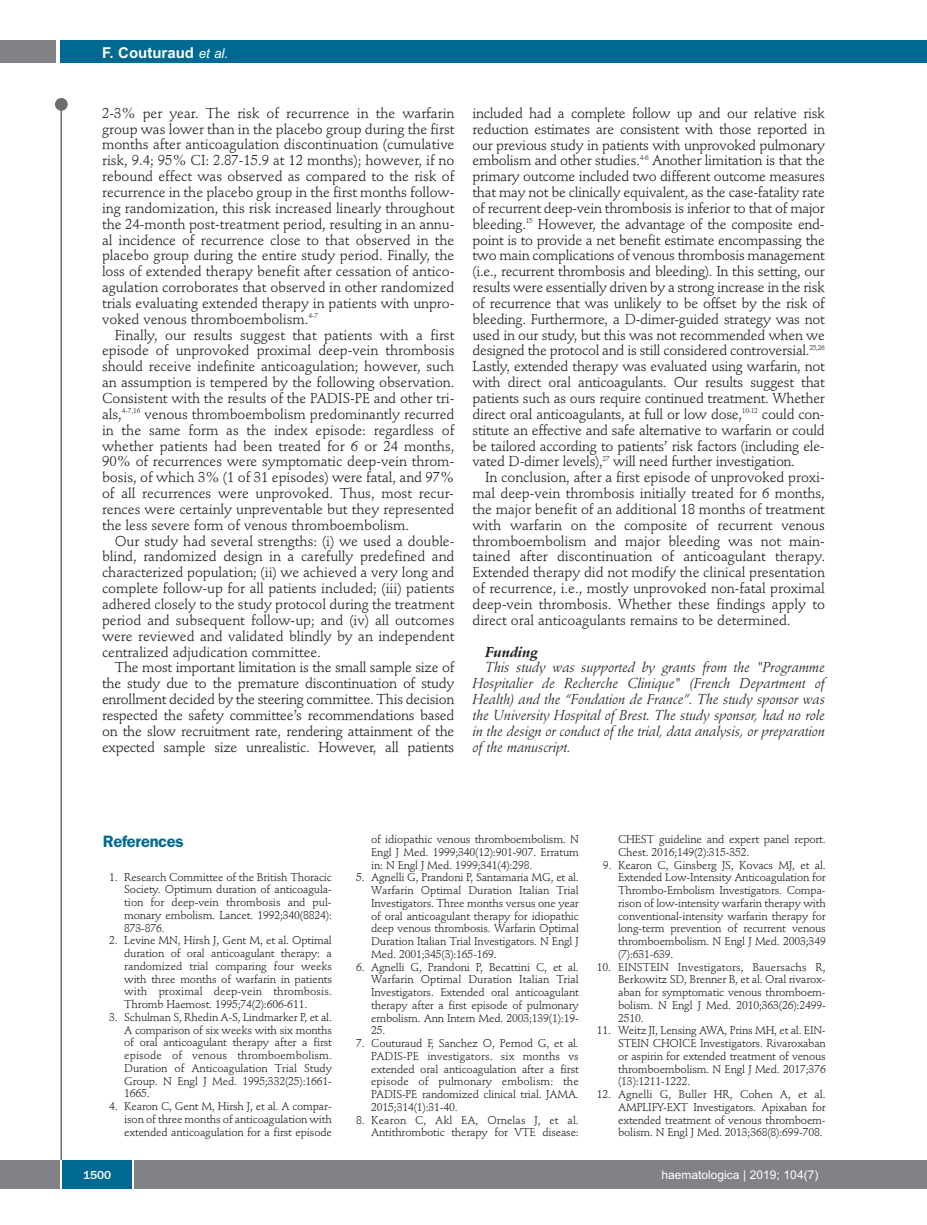
<style>
.page{position:relative;width:927px;height:1225px;background:#fff}
.page>*{position:absolute;margin:0;border:0;box-sizing:border-box;transform-origin:0 0}
.t1{font:600 16.5px "Franklin Gothic";letter-spacing:-.015em;color:#006991}
.t2{font:700 15px "Arial";color:#fff}
.t3{font:14.25px/15.9px "Stempel Schneidler";letter-spacing:-.005em;color:#231f20;text-align:justify}
.t4{font:italic 14.25px/15.9px "Stempel Schneidler";letter-spacing:-.005em;color:#231f20;text-align:justify}
.t5{font:italic 700 14.25px "Stempel Schneidler";letter-spacing:-.005em;color:#231f20}
.t6{font:12px "Arial";color:#fff}
.t7{font:500 12px "Franklin Gothic";color:#fff}
.t8{font:11.25px/12.8px "Stempel Schneidler";letter-spacing:-.015em;color:#231f20;text-align:justify}
.s1{font-weight:400;font-style:italic;font-size:13.5px}
</style>
<div class="page">
<div style="left:911px;top:40px;width:16px;height:22px;background:#006991"></div>
<div style="left:910px;top:1160px;width:17px;height:28px;background:#808285"></div>
<div style="left:55px;top:98px;width:13px;height:13px;background:#6c6d70;border-radius:50%"></div>
<hr style="left:60px;top:101px;width:2px;height:1061px;background:#6c6d70">
<div style="left:60px;top:40px;width:852px;height:22px;background:#006991"></div>
<div style="left:0;top:40px;width:56px;height:22px;background:#808285"></div>
<div style="left:0;top:1160px;width:911px;height:28px;background:#808285"></div>
<div style="left:62px;top:1160px;width:71px;height:28px;background:#006991"></div>
<hr style="left:60px;top:1160px;width:2px;height:28px;background:#fff">
<svg style="left:133px;top:1160px;width:1px;height:28px"></svg>
<p class="t2" style="left:102px;top:44px;width:128px">F. Couturaud <span class="s1">et al.</span></p>
<p class="t3" style="left:102px;top:106px;width:354px">2-3% per year. The risk of recurrence in the warfarin group was lower than in the placebo group during the first months after anticoagulation discontinuation (cumulative risk, 9.4; 95% CI: 2.87-15.9 at 12 months); however, if no rebound effect was observed as compared to the risk of recurrence in the placebo group in the first months follow&shy;ing randomization, this risk increased linearly throughout the 24-month post-treatment period, resulting in an annu&shy;al incidence of recurrence close to that observed in the placebo group during the entire study period. Finally, the loss of extended therapy benefit after cessation of antico&shy;agulation corroborates that observed in other randomized trials evaluating extended therapy in patients with unpro&shy;voked venous thromboembolism.<sup>4-7</sup></p>
<p class="t3" style="left:102px;top:328px;width:354px;text-indent:13px">Finally, our results suggest that patients with a first episode of unprovoked proximal deep-vein thrombosis should receive indefinite anticoagulation; however, such an assumption is tempered by the following observation.<br>Consistent with the results of the PADIS-PE and other tri&shy;als,<sup>4-7,16</sup> venous thromboembolism predominantly recurred in the same form as the index episode: regardless of whether patients had been treated for 6 or 24 months, 90% of recurrences were symptomatic deep-vein throm&shy;bosis, of which 3% (1 of 31 episodes) were fatal, and 97% of all recurrences were unprovoked. Thus, most recur&shy;rences were certainly unpreventable but they represented the less severe form of venous thromboembolism.</p>
<p class="t3" style="left:102px;top:534px;width:354px;text-indent:13px">Our study had several strengths: (i) we used a double&shy;blind, randomized design in a carefully predefined and characterized population; (ii) we achieved a very long and complete follow-up for all patients included; (iii) patients adhered closely to the study protocol during the treatment period and subsequent follow-up; and (iv) all outcomes were reviewed and validated blindly by an independent centralized adjudication committee.</p>
<p class="t3" style="left:102px;top:661px;width:354px;text-indent:13px">The most important limitation is the small sample size of the study due to the premature discontinuation of study enrollment decided by the steering committee. This decision respected the safety committee’s recommendations based on the slow recruitment rate, rendering attainment of the expected sample size unrealistic. However, all patients</p>
<p class="t3" style="left:472px;top:106px;width:354px">included had a complete follow up and our relative risk reduction estimates are consistent with those reported in our previous study in patients with unprovoked pulmonary embolism and other studies.<sup>4-6</sup> Another limitation is that the primary outcome included two different outcome measures that may not be clinically equivalent, as the case-fatality rate of recurrent deep-vein thrombosis is inferior to that of major bleeding.<sup>15</sup> However, the advantage of the composite end&shy;point is to provide a net benefit estimate encompassing the two main complications of venous thrombosis management (i.e., recurrent thrombosis and bleeding). In this setting, our results were essentially driven by a strong increase in the risk of recurrence that was unlikely to be offset by the risk of bleeding. Furthermore, a D-dimer-guided strategy was not used in our study, but this was not recommended when we designed the protocol and is still considered controversial.<sup>25,26<br></sup>Lastly, extended therapy was evaluated using warfarin, not with direct oral anticoagulants. Our results suggest that patients such as ours require continued treatment. Whether direct oral anticoagulants, at full or low dose,<sup>10-12</sup> could con&shy;stitute an effective and safe alternative to warfarin or could be tailored according to patients’ risk factors (including ele&shy;vated D-dimer levels),<sup>27</sup> will need further investigation.</p>
<p class="t3" style="left:472px;top:471px;width:354px;text-indent:13px">In conclusion, after a first episode of unprovoked proxi&shy;mal deep-vein thrombosis initially treated for 6 months, the major benefit of an additional 18 months of treatment with warfarin on the composite of recurrent venous thromboembolism and major bleeding was not main&shy;tained after discontinuation of anticoagulant therapy.<br>Extended therapy did not modify the clinical presentation of recurrence, i.e., mostly unprovoked non-fatal proximal deep-vein thrombosis. Whether these findings apply to direct oral anticoagulants remains to be determined.</p>
<p class="t5" style="left:485px;top:646px;width:54px">Funding</p>
<p class="t4" style="left:472px;top:661px;width:354px;text-indent:13px">This study was supported by grants from the "Programme Hospitalier de Recherche Clinique" (French Department of Health) and the “Fondation de France”. The study sponsor was the University Hospital of Brest. The study sponsor, had no role in the design or conduct of the trial, data analysis, or preparation of the manuscript.</p>
<p class="t1" style="left:103px;top:835px;width:82px">References</p>
<p class="t8" style="left:124px;top:871px;width:209px;text-indent:-15px">1. Research Committee of the British Thoracic Society. Optimum duration of anticoagula&shy;tion for deep-vein thrombosis and pul&shy;monary embolism. Lancet. 1992;340(8824):<br>873-876.</p>
<p class="t8" style="left:124px;top:935px;width:209px;text-indent:-15px">2. Levine MN, Hirsh J, Gent M, et al. Optimal duration of oral anticoagulant therapy: a randomized trial comparing four weeks with three months of warfarin in patients with proximal deep-vein thrombosis.<br>Thromb Haemost. 1995;74(2):606-611.</p>
<p class="t8" style="left:124px;top:1011px;width:209px;text-indent:-15px">3. Schulman S, Rhedin A-S, Lindmarker P, et al.<br>A comparison of six weeks with six months of oral anticoagulant therapy after a first episode of venous thromboembolism.<br>Duration of Anticoagulation Trial Study Group. N Engl J Med. 1995;332(25):1661- 1665.</p>
<p class="t8" style="left:124px;top:1101px;width:209px;text-indent:-15px">4. Kearon C, Gent M, Hirsh J, et al. A compar&shy;ison of three months of anticoagulation with extended anticoagulation for a first episode</p>
<p class="t8" style="left:371px;top:834px;width:209px">of idiopathic venous thromboembolism. N Engl J Med. 1999;340(12):901-907. Erratum in: N Engl J Med. 1999;341(4):298.</p>
<p class="t8" style="left:371px;top:872px;width:209px;text-indent:-15px">5. Agnelli G, Prandoni P, Santamaria MG, et al.<br>Warfarin Optimal Duration Italian Trial Investigators. Three months versus one year of oral anticoagulant therapy for idiopathic deep venous thrombosis. Warfarin Optimal Duration Italian Trial Investigators. N Engl J Med. 2001;345(3):165-169.</p>
<p class="t8" style="left:371px;top:961px;width:209px;text-indent:-15px">6. Agnelli G, Prandoni P, Becattini C, et al.<br>Warfarin Optimal Duration Italian Trial Investigators. Extended oral anticoagulant therapy after a first episode of pulmonary embolism. Ann Intern Med. 2003;139(1):19- 25.</p>
<p class="t8" style="left:371px;top:1038px;width:209px;text-indent:-15px">7. Couturaud F, Sanchez O, Pernod G, et al.<br>PADIS-PE investigators. six months vs extended oral anticoagulation after a first episode of pulmonary embolism: the PADIS-PE randomized clinical trial. JAMA.<br>2015;314(1):31-40.</p>
<p class="t8" style="left:356px;top:1114px;width:224px;text-align:right">8. Kearon C, Akl EA, Ornelas J, et al.<br>Antithrombotic therapy for VTE disease:</p>
<p class="t8" style="left:618px;top:834px;width:209px">CHEST guideline and expert panel report.<br>Chest. 2016;149(2):315-352.</p>
<p class="t8" style="left:618px;top:859px;width:209px;text-indent:-15px">9. Kearon C, Ginsberg JS, Kovacs MJ, et al.<br>Extended Low-Intensity Anticoagulation for Thrombo-Embolism Investigators. Compa - rison of low-intensity warfarin therapy with conventional-intensity warfarin therapy for long-term prevention of recurrent venous thromboembolism. N Engl J Med. 2003;349 (7):631-639.</p>
<p class="t8" style="left:618px;top:961px;width:209px;text-indent:-21px">10. EINSTEIN Investigators, Bauersachs R, Berkowitz SD, Brenner B, et al. Oral rivarox&shy;aban for symptomatic venous thromboem&shy;bolism. N Engl J Med. 2010;363(26):2499- 2510.</p>
<p class="t8" style="left:618px;top:1025px;width:209px;text-indent:-21px">11. Weitz JI, Lensing AWA, Prins MH, et al. EIN-STEIN CHOICE Investigators. Rivaroxaban or aspirin for extended treatment of venous thromboembolism. N Engl J Med. 2017;376 (13):1211-1222.</p>
<p class="t8" style="left:618px;top:1089px;width:209px;text-indent:-21px">12. Agnelli G, Buller HR, Cohen A, et al.<br>AMPLIFY-EXT Investigators. Apixaban for extended treatment of venous thromboem&shy;bolism. N Engl J Med. 2013;368(8):699-708.</p>
<p class="t7" style="left:83px;top:1167px;width:30px">1500</p>
<p class="t6" style="left:661px;top:1167px;width:158px">haematologica | 2019; 104(7)</p>
</div>
